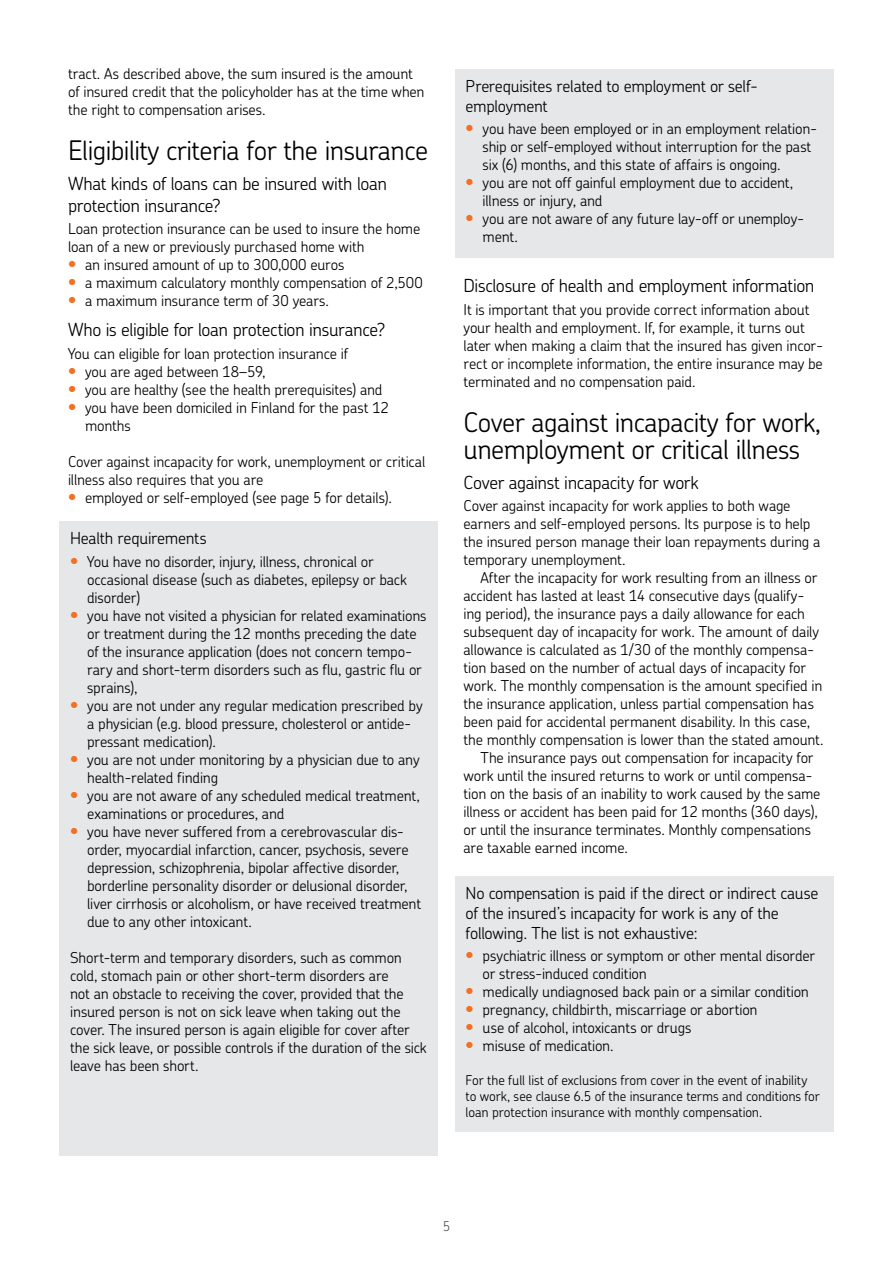
<style>
.page{position:relative;width:893px;height:1263px;background:#fff}
.page>*{position:absolute;margin:0;border:0;box-sizing:border-box;transform-origin:0 0}
.Sisäsivun_otsikko_Ch{font:300 27px/27px "OP Chevin Pro";letter-spacing:-.02em;color:#000}
.Väliotsikko_Chevin_1{font:300 18px/21.6px "OP Chevin Pro";letter-spacing:-.02em;color:#000}
.Väliotsikko_11_pt{font:300 16.5px/19.8px "OP Chevin Pro";letter-spacing:-.015em;color:#000}
.Leipäteksti_sisennet{font:300 15px/18px "OP Chevin Pro";letter-spacing:-.01em;color:#000}
.Leipäteksti{font:300 15px/18px "OP Chevin Pro";letter-spacing:-.01em;color:#000}
.Kuvateksti{font:300 13.5px/16.2px "OP Chevin Pro";letter-spacing:-.005em;color:#000}
.t1{font:300 13.5px "OP Chevin Pro";color:#58595b}
.s1{font-size:18px;color:#f36f21}
</style>
<div class="page">
<div style="left:60px;top:521px;width:378px;height:635px;background:#e6e7e8"></div>
<div style="left:455px;top:69px;width:378px;height:189px;background:#e6e7e8"></div>
<div style="left:455px;top:876px;width:378px;height:255px;background:#e6e7e8"></div>
<p class="Leipäteksti" style="left:68px;top:64px;width:358px">tract. As described above, the sum insured is the amount of insured credit that the policyholder has at the time when the right to compensation arises.</p>
<h2 class="Sisäsivun_otsikko_Ch" style="left:68px;top:136px;width:362px">Eligibility criteria for the insurance</h2>
<h3 class="Väliotsikko_Chevin_1" style="left:68px;top:172px;width:321px">What kinds of loans can be insured with loan protection insurance?</h3>
<p class="Leipäteksti" style="left:68px;top:219px;width:354px">Loan protection insurance can be used to insure the home loan of a new or previously purchased home with</p>
<p class="Leipäteksti_sisennet" style="left:68px;top:255px;width:278px"><span class="s1">•</span> an insured amount of up to 300,000 euros</p>
<p class="Leipäteksti_sisennet" style="left:68px;top:273px;width:356px"><span class="s1">•</span> a maximum calculatory monthly compensation of 2,500</p>
<p class="Leipäteksti_sisennet" style="left:68px;top:291px;width:262px"><span class="s1">•</span> a maximum insurance term of 30 years.</p>
<h3 class="Väliotsikko_Chevin_1" style="left:68px;top:318px;width:319px">Who is eligible for loan protection insurance?</h3>
<p class="Leipäteksti" style="left:68px;top:344px;width:282px">You can eligible for loan protection insurance if</p>
<p class="Leipäteksti_sisennet" style="left:68px;top:362px;width:199px"><span class="s1">•</span> you are aged between 18–59,</p>
<p class="Leipäteksti_sisennet" style="left:68px;top:380px;width:316px"><span class="s1">•</span> you are healthy (see the health prerequisites) and</p>
<p class="Leipäteksti_sisennet" style="left:85px;top:398px;width:305px;text-indent:-17px"><span class="s1">•</span> you have been domiciled in Finland for the past 12 months</p>
<p class="Leipäteksti" style="left:68px;top:452px;width:359px">Cover against incapacity for work, unemployment or critical illness also requires that you are</p>
<p class="Leipäteksti_sisennet" style="left:68px;top:488px;width:325px"><span class="s1">•</span> employed or self-employed (see page 5 for details).</p>
<h4 class="Väliotsikko_11_pt" style="left:70px;top:528px;width:138px">Health requirements</h4>
<p class="Leipäteksti_sisennet" style="left:87px;top:552px;width:321px;text-indent:-17px"><span class="s1">•</span> You have no disorder, injury, illness, chronical or occasional disease (such as diabetes, epilepsy or back disorder)</p>
<p class="Leipäteksti_sisennet" style="left:87px;top:606px;width:341px;text-indent:-17px"><span class="s1">•</span> you have not visited a physician for related examinations or treatment during the 12 months preceding the date of the insurance application (does not concern tempo&shy;rary and short-term disorders such as flu, gastric flu or sprains),</p>
<p class="Leipäteksti_sisennet" style="left:87px;top:696px;width:337px;text-indent:-17px"><span class="s1">•</span> you are not under any regular medication prescribed by a physician (e.g. blood pressure, cholesterol or antide&shy;pressant medication).</p>
<p class="Leipäteksti_sisennet" style="left:87px;top:750px;width:334px;text-indent:-17px"><span class="s1">•</span> you are not under monitoring by a physician due to any health-related finding</p>
<p class="Leipäteksti_sisennet" style="left:87px;top:786px;width:334px;text-indent:-17px"><span class="s1">•</span> you are not aware of any scheduled medical treatment, examinations or procedures, and</p>
<p class="Leipäteksti_sisennet" style="left:87px;top:822px;width:335px;text-indent:-17px"><span class="s1">•</span> you have never suffered from a cerebrovascular dis&shy;order, myocardial infarction, cancer, psychosis, severe depression, schizophrenia, bipolar affective disorder, borderline personality disorder or delusional disorder, liver cirrhosis or alcoholism, or have received treatment due to any other intoxicant.</p>
<p class="Leipäteksti" style="left:70px;top:948px;width:358px">Short-term and temporary disorders, such as common cold, stomach pain or other short-term disorders are<br>not an obstacle to receiving the cover, provided that the insured person is not on sick leave when taking out the cover. The insured person is again eligible for cover after the sick leave, or possible controls if the duration of the sick leave has been short.</p>
<h4 class="Väliotsikko_11_pt" style="left:466px;top:75px;width:294px">Prerequisites related to employment or self&shy;employment</h4>
<p class="Leipäteksti_sisennet" style="left:483px;top:119px;width:336px;text-indent:-17px"><span class="s1">•</span> you have been employed or in an employment relation&shy;ship or self-employed without interruption for the past six (6) months, and this state of affairs is ongoing.</p>
<p class="Leipäteksti_sisennet" style="left:483px;top:173px;width:312px;text-indent:-17px"><span class="s1">•</span> you are not off gainful employment due to accident, illness or injury, and</p>
<p class="Leipäteksti_sisennet" style="left:483px;top:209px;width:323px;text-indent:-17px"><span class="s1">•</span> you are not aware of any future lay-off or unemploy&shy;ment.</p>
<h3 class="Väliotsikko_Chevin_1" style="left:463px;top:274px;width:352px">Disclosure of health and employment information</h3>
<p class="Leipäteksti" style="left:463px;top:300px;width:361px">It is important that you provide correct information about your health and employment. If, for example, it turns out later when making a claim that the insured has given incor&shy;rect or incomplete information, the entire insurance may be terminated and no compensation paid.</p>
<h2 class="Sisäsivun_otsikko_Ch" style="left:463px;top:407px;width:359px">Cover against incapacity for work, unemployment or critical illness</h2>
<h3 class="Väliotsikko_Chevin_1" style="left:463px;top:471px;width:236px">Cover against incapacity for work</h3>
<p class="Leipäteksti" style="left:463px;top:496px;width:358px">Cover against incapacity for work applies to both wage earners and self-employed persons. Its purpose is to help the insured person manage their loan repayments during a temporary unemployment.</p>
<p class="Leipäteksti_sisennet" style="left:463px;top:568px;width:362px;text-indent:17px">After the incapacity for work resulting from an illness or accident has lasted at least 14 consecutive days (qualify&shy;ing period), the insurance pays a daily allowance for each subsequent day of incapacity for work. The amount of daily allowance is calculated as 1/30 of the monthly compensa&shy;tion based on the number of actual days of incapacity for work. The monthly compensation is the amount specified in the insurance application, unless partial compensation has been paid for accidental permanent disability. In this case, the monthly compensation is lower than the stated amount.</p>
<p class="Leipäteksti_sisennet" style="left:463px;top:748px;width:358px;text-indent:17px">The insurance pays out compensation for incapacity for work until the insured returns to work or until compensa&shy;tion on the basis of an inability to work caused by the same illness or accident has been paid for 12 months (360 days), or until the insurance terminates. Monthly compensations are taxable earned income.</p>
<h4 class="Väliotsikko_11_pt" style="left:466px;top:882px;width:354px">No compensation is paid if the direct or indirect cause of the insured’s incapacity for work is any of the following. The list is not exhaustive:</h4>
<p class="Leipäteksti_sisennet" style="left:483px;top:946px;width:334px;text-indent:-17px"><span class="s1">•</span> psychiatric illness or symptom or other mental disorder or stress-induced condition</p>
<p class="Leipäteksti_sisennet" style="left:466px;top:982px;width:345px"><span class="s1">•</span> medically undiagnosed back pain or a similar condition</p>
<p class="Leipäteksti_sisennet" style="left:466px;top:1000px;width:293px"><span class="s1">•</span> pregnancy, childbirth, miscarriage or abortion</p>
<p class="Leipäteksti_sisennet" style="left:466px;top:1018px;width:227px"><span class="s1">•</span> use of alcohol, intoxicants or drugs</p>
<p class="Leipäteksti_sisennet" style="left:466px;top:1036px;width:150px"><span class="s1">•</span> misuse of medication.</p>
<p class="Kuvateksti" style="left:466px;top:1071px;width:356px">For the full list of exclusions from cover in the event of inability to work, see clause 6.5 of the insurance terms and conditions for loan protection insurance with monthly compensation.</p>
<p class="t1" style="left:443px;top:1216px;width:9px">5</p>
</div>
